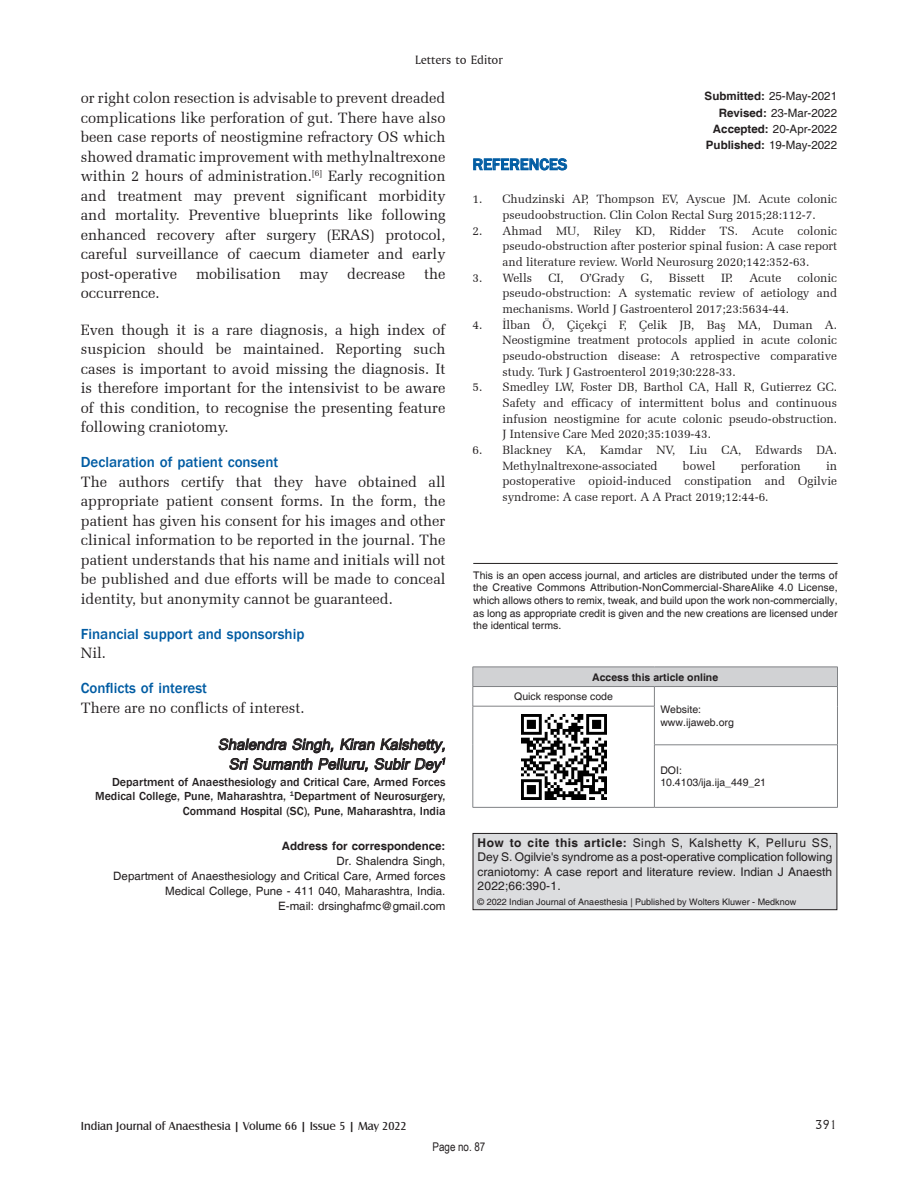
<style>
.page{position:relative;width:918px;height:1188px;background:#fff}
.page>*{position:absolute;margin:0;border:0;box-sizing:border-box;transform-origin:0 0}
.t1{font:500 16.5px "Franklin Gothic";color:#015ca3}
.TX{font:15px/19.5px "Zapf Elliptical 711 BT";color:#231f20;text-align:justify}
.t2{font:500 15px "Franklin Gothic";color:#015ca3}
.AU{font:italic 15px/19.8px "Microsoft Sans Serif";color:#231f20;text-align:right}
.t3{font:12.75px "Amerigo BT Roman A";color:#231f20}
.REF{font:12px/15.6px "Zapf Elliptical 711 BT";color:#231f20;text-align:justify}
.HTC{font:12px/14.4px "Helvetica";color:#231f20;text-align:justify}
.AFF{font:500 12px/14.4px "Franklin Gothic";color:#231f20;text-align:right}
.t4{font:12px "Castle T";color:#231f20}
.TX-2{font:12px "Arial Narrow";color:#231f20}
.t5{font:300 12px "Flareserif 821 BT";color:#231f20}
.ADD{font:11.55px/15px "Helvetica";color:#231f20;text-align:right}
.Reprint{font:10.5px/12.6px "Helvetica";color:#231f20;text-align:justify}
.WEB{font:10.5px/12.6px "Helvetica";color:#231f20}
.AAO{font:700 10.5px "Helvetica";color:#231f20}
.HTC-2{font:9px "Helvetica";color:#231f20}
.s1{font-weight:700}
</style>
<div class="page">
<svg style="left:219px;top:738px;width:227px;height:35px"></svg>
<svg style="left:473px;top:158px;width:94px;height:13px"></svg>
<hr style="left:473px;top:563px;width:365px;height:1px;background:#231f20">
<div style="left:473px;top:833px;width:364px;height:77px;background:#dcdddf"></div>
<div style="left:473px;top:833px;width:364px;height:77px;border:1px solid #231f20"></div>
<div style="left:473px;top:667px;width:364px;height:20px;background:#d1d2d4"></div>
<hr style="left:473px;top:667px;width:181px;height:1px;background:#808285">
<hr style="left:654px;top:667px;width:184px;height:1px;background:#808285">
<hr style="left:837px;top:745px;width:1px;height:62px;background:#808285">
<hr style="left:473px;top:686px;width:181px;height:1px;background:#808285">
<svg style="left:473px;top:667px;width:1px;height:39px"></svg>
<hr style="left:473px;top:706px;width:182px;height:1px;background:#808285">
<hr style="left:473px;top:706px;width:1px;height:39px;background:#808285">
<hr style="left:473px;top:745px;width:1px;height:62px;background:#808285">
<hr style="left:654px;top:745px;width:1px;height:62px;background:#808285">
<hr style="left:654px;top:686px;width:184px;height:1px;background:#808285">
<svg style="left:654px;top:687px;width:1px;height:19px"></svg>
<svg style="left:837px;top:668px;width:1px;height:38px"></svg>
<hr style="left:654px;top:706px;width:1px;height:39px;background:#808285">
<hr style="left:837px;top:706px;width:1px;height:39px;background:#808285">
<hr style="left:654px;top:745px;width:184px;height:1px;background:#808285">
<hr style="left:473px;top:807px;width:181px;height:1px;background:#808285">
<hr style="left:654px;top:807px;width:184px;height:1px;background:#808285">
<img style="left:521px;top:714px;width:85px;height:85px">
<p class="t3" style="left:415px;top:52px;width:89px">Letters to Editor</p>
<p class="TX" style="left:81px;top:88px;width:366px">or right colon resection is advisable to prevent dreaded complications like perforation of gut. There have also been case reports of neostigmine refractory OS which showed dramatic improvement with methylnaltrexone within 2 hours of administration.<sup>[6]</sup> Early recognition and treatment may prevent significant morbidity and mortality. Preventive blueprints like following enhanced recovery after surgery (ERAS) protocol, careful surveillance of caecum diameter and early post‑operative</p>
<p class="TX" style="left:196px;top:264px;width:86px">mobilisation</p>
<p class="TX" style="left:300px;top:264px;width:30px">may</p>
<p class="TX" style="left:347px;top:264px;width:60px">decrease</p>
<p class="TX" style="left:424px;top:264px;width:23px">the</p>
<p class="TX" style="left:81px;top:283px;width:80px">occurrence.</p>
<p class="TX" style="left:81px;top:320px;width:366px">Even though it is a rare diagnosis, a high index of suspicion should be maintained. Reporting such cases is important to avoid missing the diagnosis. It is therefore important for the intensivist to be aware of this condition, to recognise the presenting feature following craniotomy.</p>
<h2 class="t2" style="left:81px;top:453px;width:199px">Declaration of patient consent</h2>
<p class="TX" style="left:81px;top:472px;width:366px">The authors certify that they have obtained all appropriate patient consent forms. In the form, the patient has given his consent for his images and other clinical information to be reported in the journal. The patient understands that his name and initials will not be published and due efforts will be made to conceal identity, but anonymity cannot be guaranteed.</p>
<h2 class="t2" style="left:81px;top:624px;width:225px">Financial support and sponsorship</h2>
<p class="TX" style="left:81px;top:643px;width:27px">Nil.</p>
<h2 class="t2" style="left:81px;top:679px;width:128px">Conflicts of interest</h2>
<p class="TX" style="left:81px;top:698px;width:225px">There are no conflicts of interest.</p>
<p class="AU" style="left:218px;top:734px;width:233px">Shalendra Singh, Kiran Kalshetty,<br>Sri Sumanth Pelluru, Subir Dey<sup>1</sup></p>
<p class="AFF" style="left:95px;top:775px;width:352px">Department of Anaesthesiology and Critical Care, Armed Forces<br>Medical College, Pune, Maharashtra, <sup>1</sup>Department of Neurosurgery,<br>Command Hospital (SC), Pune, Maharashtra, India</p>
<p class="ADD" style="left:113px;top:839px;width:334px"><span class="s1">Address for correspondence:<br></span>Dr. Shalendra Singh,<br>Department of Anaesthesiology and Critical Care, Armed forces Medical College, Pune ‑ 411 040, Maharashtra, India.<br>E‑mail: drsinghafmc@gmail.com</p>
<p class="ADD" style="left:705px;top:89px;width:134px"><span class="s1">Submitted:</span> 25‑May‑2021</p>
<p class="ADD" style="left:719px;top:105px;width:120px"><span class="s1">Revised:</span> 23‑Mar‑2022</p>
<p class="ADD" style="left:713px;top:122px;width:126px"><span class="s1">Accepted:</span> 20‑Apr‑2022</p>
<p class="ADD" style="left:706px;top:138px;width:133px"><span class="s1">Published:</span> 19-May-2022</p>
<h1 class="t1" style="left:472px;top:154px;width:96px">REFERENCES</h1>
<p class="REF" style="left:502px;top:191px;width:336px;text-indent:-30px">1. Chudzinski AP, Thompson EV, Ayscue JM. Acute colonic pseudoobstruction. Clin Colon Rectal Surg 2015;28:112‑7.</p>
<p class="REF" style="left:502px;top:223px;width:336px;text-indent:-30px">2. Ahmad MU, Riley KD, Ridder TS. Acute colonic pseudo‑obstruction after posterior spinal fusion: A case report and literature review. World Neurosurg 2020;142:352‑63.</p>
<p class="REF" style="left:472px;top:270px;width:61px">3. Wells</p>
<p class="REF" style="left:548px;top:270px;width:17px">CI,</p>
<p class="REF" style="left:580px;top:270px;width:46px">O’Grady</p>
<p class="REF" style="left:641px;top:270px;width:13px">G,</p>
<p class="REF" style="left:669px;top:270px;width:37px">Bissett</p>
<p class="REF" style="left:721px;top:270px;width:62px">IP. Acute</p>
<p class="REF" style="left:502px;top:270px;width:336px;text-indent:295px">colonic pseudo‑obstruction: A systematic review of aetiology and mechanisms. World J Gastroenterol 2017;23:5634‑44.</p>
<p class="REF" style="left:502px;top:317px;width:336px;text-indent:-30px">4. İlban Ö, Çiçekçi F, Çelik JB, Baş MA, Duman A.<br>Neostigmine treatment protocols applied in acute colonic pseudo‑obstruction disease: A retrospective comparative study. Turk J Gastroenterol 2019;30:228‑33.</p>
<p class="REF" style="left:502px;top:379px;width:336px;text-indent:-30px">5. Smedley LW, Foster DB, Barthol CA, Hall R, Gutierrez GC.<br>Safety and efficacy of intermittent bolus and continuous infusion neostigmine for acute colonic pseudo‑obstruction.<br>J Intensive Care Med 2020;35:1039‑43.</p>
<p class="REF" style="left:502px;top:442px;width:336px;text-indent:-30px">6. Blackney KA, Kamdar NV, Liu CA, Edwards DA.<br>Methylnaltrexone‑associated</p>
<p class="REF" style="left:683px;top:458px;width:34px">bowel</p>
<p class="REF" style="left:741px;top:458px;width:62px">perforation</p>
<p class="REF" style="left:502px;top:458px;width:336px;text-indent:324px">in postoperative opioid‑induced constipation and Ogilvie syndrome: A case report. A A Pract 2019;12:44‑6.</p>
<p class="Reprint" style="left:473px;top:569px;width:366px">This is an open access journal, and articles are distributed under the terms of the Creative Commons Attribution‑NonCommercial‑ShareAlike 4.0 License, which allows others to remix, tweak, and build upon the work non‑commercially, as long as appropriate credit is given and the new creations are licensed under the identical terms.</p>
<p class="AAO" style="left:592px;top:670px;width:128px">Access this article online</p>
<p class="WEB" style="left:514px;top:691px;width:100px">Quick response code</p>
<p class="WEB" style="left:660px;top:704px;width:75px">Website: www.ijaweb.org</p>
<p class="WEB" style="left:660px;top:764px;width:107px">DOI:<br>10.4103/ija.ija_449_21</p>
<p class="HTC" style="left:478px;top:836px;width:356px"><span class="s1">How to cite this article:</span> Singh S, Kalshetty K, Pelluru SS, Dey S. Ogilvie's syndrome as a post-operative complication following craniotomy: A case report and literature review. Indian J Anaesth 2022;66:390-1.</p>
<p class="HTC-2" style="left:478px;top:897px;width:320px">© 2022 Indian Journal of Anaesthesia | Published by Wolters Kluwer - Medknow</p>
<p class="t4" style="left:81px;top:1119px;width:327px">Indian Journal of Anaesthesia | Volume 66 | Issue 5 | May 2022</p>
<p class="t5" style="left:815px;top:1117px;width:23px">391</p>
<p class="TX-2" style="left:433px;top:1138px;width:54px">Page no. 87</p>
</div>
